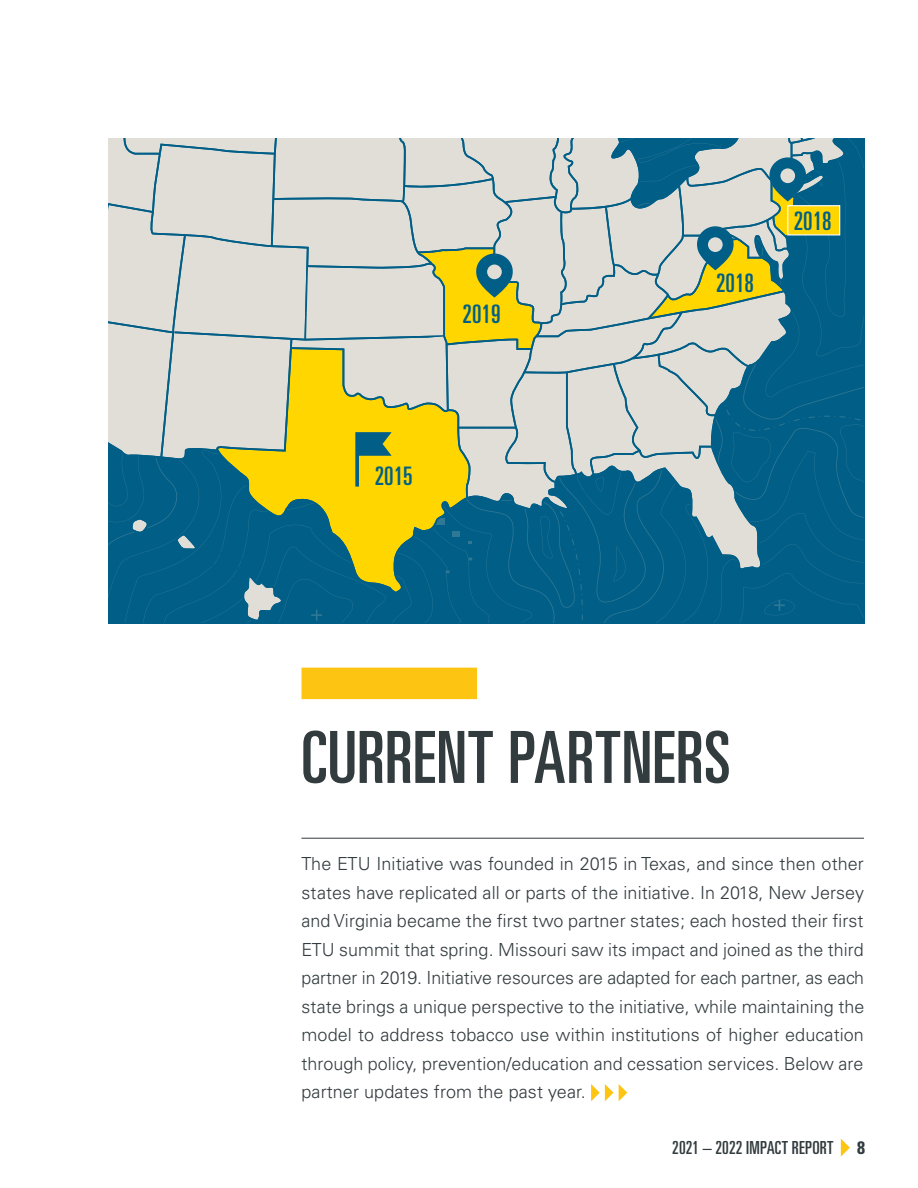
<style>
.page{position:relative;width:918px;height:1188px;background:#fff}
.page>*{position:absolute;margin:0;border:0;box-sizing:border-box;transform-origin:0 0}
.t1{font:ultra-condensed 72px "Univers LT Std";letter-spacing:.01em;color:#323b3e}
.t2{font:ultra-condensed 25.5px "Univers LT Std";color:#005f86}
.t3{font:300 18px/28.5px "Univers LT Std";letter-spacing:.005em;color:#323b3e;text-align:justify}
.t4{font:ultra-condensed 18px "Univers LT Std";letter-spacing:.01em;color:#323b3e}
.t5{font:700 condensed 18px "Univers LT Std";color:#323b3e}
</style>
<div class="page">
<div style="left:302px;top:668px;width:175px;height:31px;background:#fec412"></div>
<svg style="left:591px;top:1084px;width:36px;height:17px"></svg>
<hr style="left:302px;top:838px;width:562px;height:1px;background:#323b3e">
<svg style="left:841px;top:1139px;width:9px;height:18px"></svg>
<svg style="left:108px;top:138px;width:755px;height:484px;background:#8baaa0"></svg>
<p class="t2" style="left:463px;top:300px;width:39px">2019</p>
<p class="t2" style="left:375px;top:461px;width:39px">2015</p>
<p class="t2" style="left:716px;top:268px;width:39px">2018</p>
<p class="t2" style="left:794px;top:206px;width:39px">2018</p>
<p class="t1" style="left:302px;top:716px;width:431px">CURRENT PARTNERS</p>
<p class="t3" style="left:302px;top:850px;width:564px">The ETU Initiative was founded in 2015 in Texas, and since then other states have replicated all or parts of the initiative. In 2018, New Jersey and Virginia became the first two partner states; each hosted their first ETU summit that spring. Missouri saw its impact and joined as the third partner in 2019. Initiative resources are adapted for each partner, as each state brings a unique perspective to the initiative, while maintaining the model to address tobacco use within institutions of higher education through policy, prevention/education and cessation services. Below are partner updates from the past year.</p>
<p class="t4" style="left:672px;top:1138px;width:163px">2021 – 2022 IMPACT REPORT</p>
<p class="t5" style="left:857px;top:1137px;width:9px">8</p>
</div>
